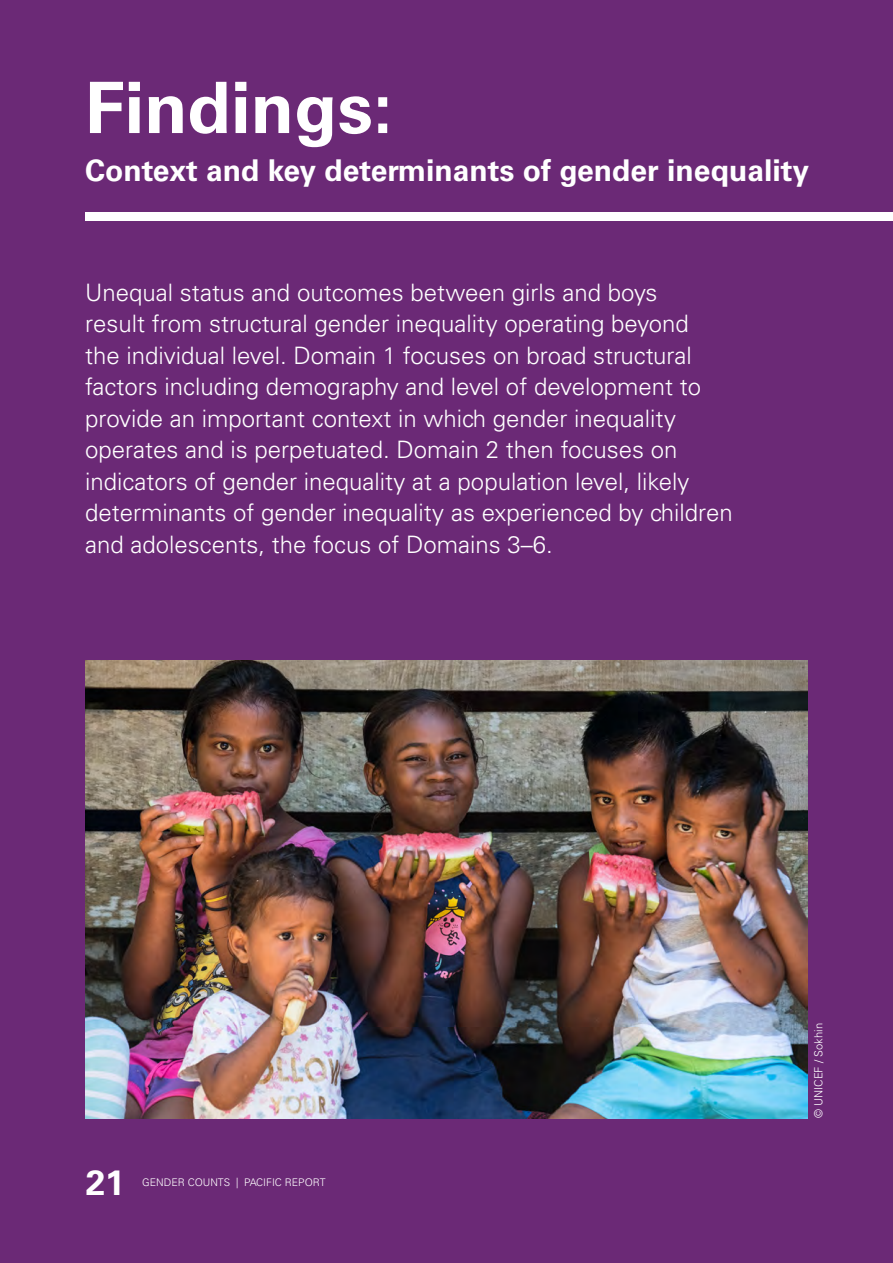
<style>
.page{position:relative;width:893px;height:1263px;background:#6b2976}
.page>*{position:absolute;margin:0;border:0;box-sizing:border-box;transform-origin:0 0}
.t1{font:700 70.95px "Univers CE";color:#fff}
.t2{font:700 35.1px "Univers CE";color:#fff}
.t3{font:700 30px "Univers CE";color:#fff}
.t4{font:300 24px/31.5px "Univers CE";color:#fff}
.t5{font:300 11.25px "Univers CE";color:#fff}
.t6{font:300 10.5px "Univers CE";color:#fff}
</style>
<div class="page">
<div style="left:85px;top:212px;width:808px;height:9px;background:#fff"></div>
<img style="left:85px;top:660px;width:723px;height:458px">
<h1 class="t1" style="left:85px;top:66px;width:309px">Findings:</h1>
<p class="t3" style="left:85px;top:153px;width:725px">Context and key determinants of gender inequality</p>
<p class="t4" style="left:85px;top:277px;width:649px">Unequal status and outcomes between girls and boys<br>result from structural gender inequality operating beyond<br>the individual level. Domain 1 focuses on broad structural factors including demography and level of development to provide an important context in which gender inequality operates and is perpetuated. Domain 2 then focuses on indicators of gender inequality at a population level, likely determinants of gender inequality as experienced by children and adolescents, the focus of Domains 3–6.</p>
<h2 class="t2" style="left:86px;top:1161px;width:41px">21</h2>
<p class="t6" style="left:142px;top:1176px;width:185px">GENDER COUNTS | PACIFIC REPORT</p>
<p class="t5" style="left:812px;top:1118px;width:97px;rotate:-90deg">© UNICEF / Sokhin</p>
</div>
